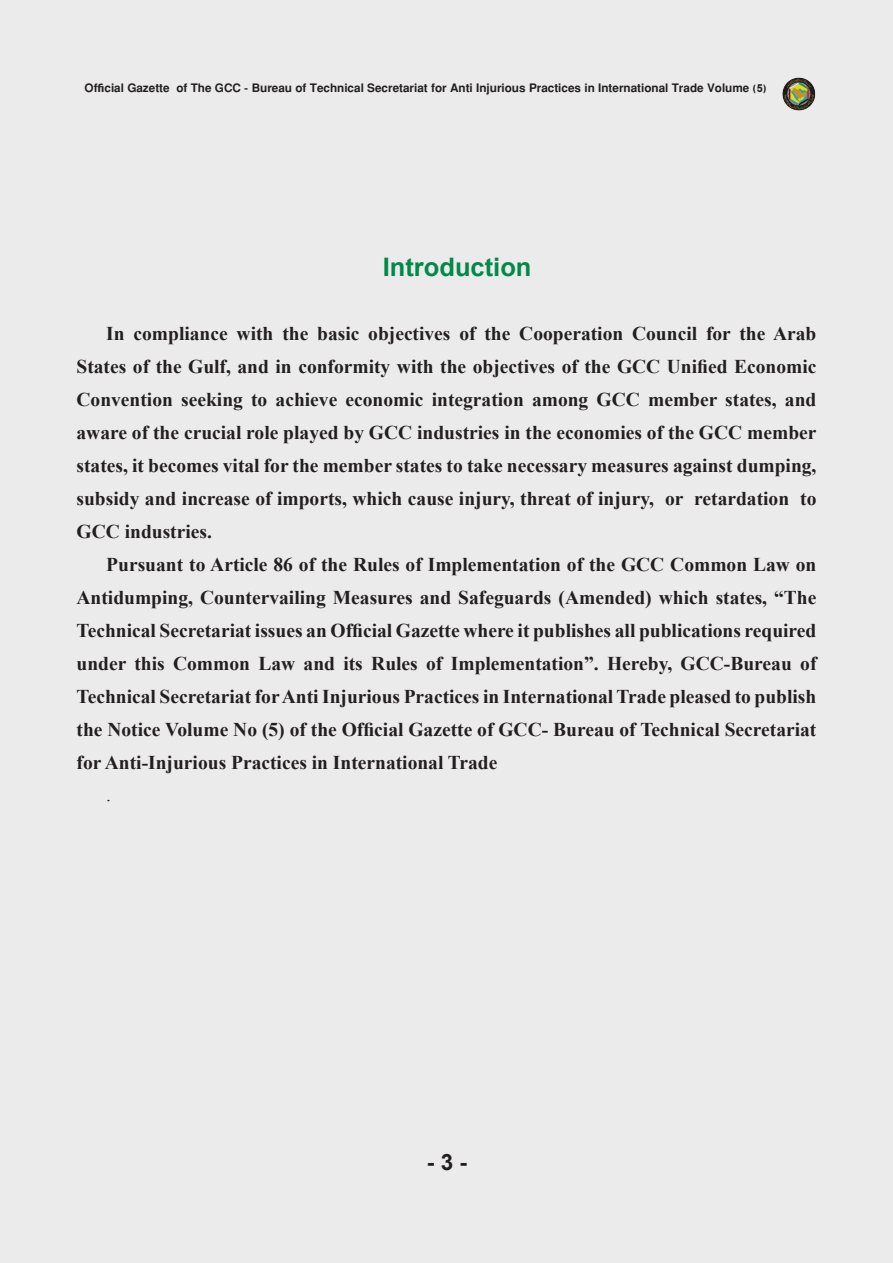
<style>
.page{position:relative;width:893px;height:1263px;background:#ecebeb}
.page>*{position:absolute;margin:0;border:0;box-sizing:border-box;transform-origin:0 0}
.t1{font:700 25.5px "Arial";color:#02884b}
.t2{font:700 22.5px "Arial";color:#231f20}
.t3{font:700 19.5px "Times New Roman";color:#231f20}
.t4{font:19.5px "Times New Roman";color:#231f20}
.t5{font:700 16.5px "Win Soft Pro";color:#231f20}
</style>
<div class="page">
<p class="t5" style="left:85px;top:76px;width:683px">Official Gazette of The GCC - Bureau of Technical Secretariat for Anti Injurious Practices in International Trade Volume (5)</p>
<p class="t1" style="left:383px;top:250px;width:150px">Introduction</p>
<p class="t3" style="left:106px;top:320px;width:712px">In compliance with the basic objectives of the Cooperation Council for the Arab</p>
<p class="t3" style="left:77px;top:353px;width:741px">States of the Gulf, and in conformity with the objectives of the GCC Unified Economic</p>
<p class="t3" style="left:77px;top:386px;width:741px">Convention seeking to achieve economic integration among GCC member states, and</p>
<p class="t3" style="left:77px;top:419px;width:741px">aware of the crucial role played by GCC industries in the economies of the GCC member</p>
<p class="t3" style="left:77px;top:452px;width:741px">states, it becomes vital for the member states to take necessary measures against dumping,</p>
<p class="t3" style="left:77px;top:485px;width:741px">subsidy and increase of imports, which cause injury, threat of injury, or retardation to</p>
<p class="t3" style="left:77px;top:518px;width:137px">GCC industries.</p>
<p class="t3" style="left:106px;top:551px;width:712px">Pursuant to Article 86 of the Rules of Implementation of the GCC Common Law on</p>
<p class="t3" style="left:77px;top:584px;width:741px">Antidumping, Countervailing Measures and Safeguards (Amended) which states, “The</p>
<p class="t3" style="left:77px;top:617px;width:741px">Technical Secretariat issues an Official Gazette where it publishes all publications required</p>
<p class="t3" style="left:77px;top:650px;width:741px">under this Common Law and its Rules of Implementation”. Hereby, GCC-Bureau of</p>
<p class="t3" style="left:77px;top:683px;width:741px">Technical Secretariat for Anti Injurious Practices in International Trade pleased to publish</p>
<p class="t3" style="left:77px;top:716px;width:741px">the Notice Volume No (5) of the Official Gazette of GCC- Bureau of Technical Secretariat</p>
<p class="t3" style="left:77px;top:749px;width:422px">for Anti-Injurious Practices in International Trade</p>
<p class="t4" style="left:106px;top:781px;width:6px">.</p>
<p class="t2" style="left:427px;top:1147px;width:42px">- 3 -</p>
</div>
